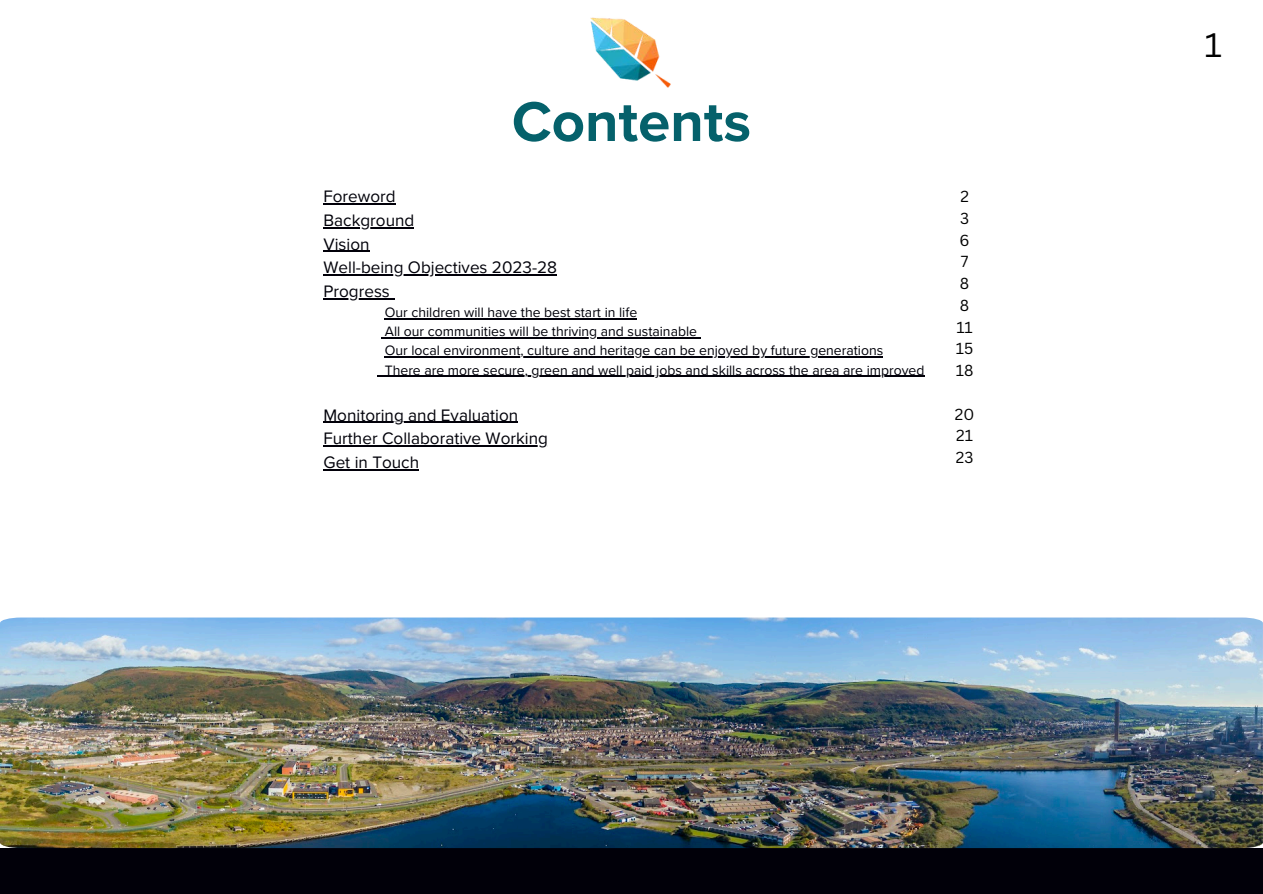
<style>
.page{position:relative;width:1263px;height:894px;background:#fff}
.page>*{position:absolute;margin:0;border:0;box-sizing:border-box;transform-origin:0 0}
.t1{font:700 58.05px "Proxima Nova";color:#05616b}
.t2{font:33px "Canva Sans";color:#000}
.t3{font:17.1px/23.7px "Proxima Nova";color:#010009}
.t4{font:15.6px/21.8px "Canva Sans";color:#000;text-align:center}
.t5{font:13.95px "Proxima Nova";color:#010009}
</style>
<div class="page">
<div style="left:0;top:847px;width:1263px;height:46px;background:#010009"></div>
<img style="left:0;top:617px;width:1263px;height:230px">
<img style="left:590px;top:17px;width:81px;height:71px">
<hr style="left:323px;top:203px;width:73px;height:1px;background:#010009">
<hr style="left:323px;top:227px;width:91px;height:1px;background:#010009">
<hr style="left:323px;top:251px;width:47px;height:1px;background:#010009">
<hr style="left:323px;top:274px;width:234px;height:1px;background:#010009">
<hr style="left:323px;top:298px;width:67px;height:1px;background:#010009">
<hr style="left:385px;top:318px;width:252px;height:1px;background:#010009">
<hr style="left:385px;top:337px;width:312px;height:1px;background:#010009">
<hr style="left:385px;top:356px;width:498px;height:1px;background:#010009">
<svg style="left:378px;top:375px;width:7px;height:2px"></svg>
<hr style="left:385px;top:375px;width:539px;height:2px;background:#010009">
<hr style="left:323px;top:422px;width:195px;height:1px;background:#010009">
<hr style="left:323px;top:445px;width:225px;height:1px;background:#010009">
<hr style="left:323px;top:469px;width:96px;height:1px;background:#010009">
<p class="t1" style="left:512px;top:87px;width:241px">Contents</p>
<p class="t3" style="left:323px;top:185px;width:74px">Foreword</p>
<p class="t3" style="left:323px;top:209px;width:92px">Background</p>
<p class="t3" style="left:323px;top:232px;width:48px">Vision</p>
<p class="t3" style="left:323px;top:256px;width:235px">Well-being Objectives 2023-28</p>
<p class="t3" style="left:323px;top:280px;width:68px">Progress</p>
<p class="t5" style="left:385px;top:304px;width:254px">Our children will have the best start in life</p>
<p class="t5" style="left:385px;top:323px;width:314px">All our communities will be thriving and sustainable</p>
<h2 class="t5" style="left:385px;top:342px;width:500px">Our local environment, culture and heritage can be enjoyed by future generations</h2>
<h2 class="t5" style="left:385px;top:361px;width:541px">There are more secure, green and well paid jobs and skills across the area are improved</h2>
<p class="t3" style="left:323px;top:403px;width:226px">Monitoring and Evaluation<br>Further Collaborative Working<br>Get in Touch</p>
<p class="t4" style="left:956px;top:185px;width:19px">2<br>3<br>6<br>7<br>8<br>8<br>11<br>15<br>18</p>
<p class="t4" style="left:955px;top:402px;width:21px;text-align:justify">20<br>21<br>23</p>
<p class="t2" style="left:1204px;top:22px;width:19px">1</p>
</div>
